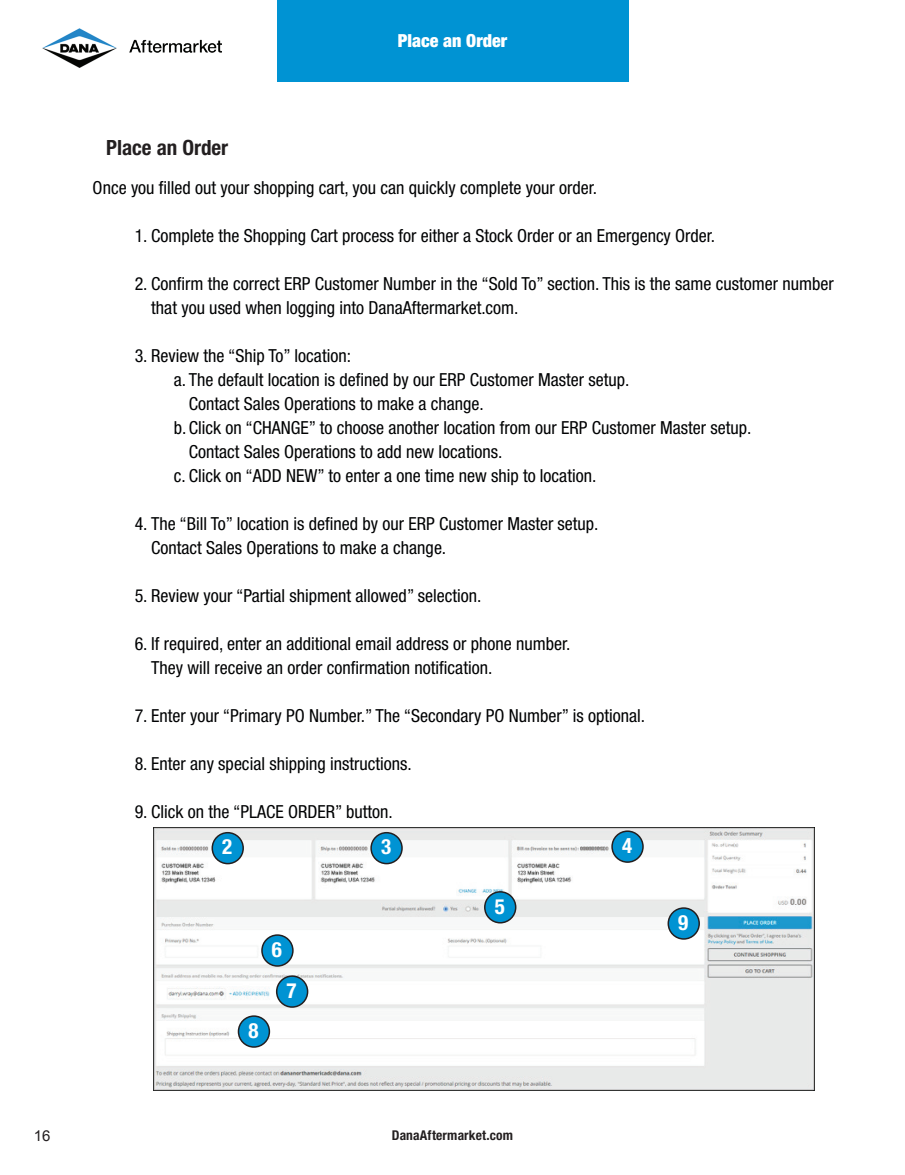
<style>
.page{position:relative;width:905px;height:1175px;background:#fff}
.page>*{position:absolute;margin:0;border:0;box-sizing:border-box;transform-origin:0 0}
.t1{font:700 condensed 21px "Helvetica Neue LT Pro";color:#231f20}
.t2{font:700 condensed 21px "Helvetica Neue LT Pro";color:#fff}
.t3{font:condensed 18px/24px "Helvetica Neue LT Pro";color:#010203}
.t4{font:900 condensed 18px "Helvetica Neue LT Pro";color:#fff}
.t5{font:15px "Arial";color:#231f20}
.t6{font:700 condensed 13.5px "Helvetica Neue LT Pro";letter-spacing:.01em;color:#231f20}
</style>
<div class="page">
<img style="left:42px;top:28px;width:180px;height:40px">
<div style="left:277px;top:0;width:351px;height:81px;background:#0093d3"></div>
<img style="left:153px;top:827px;width:661px;height:263px">
<div style="left:277px;top:976px;width:30px;height:31px;background:#0093d3;border-radius:50%"></div>
<div style="left:276px;top:975px;width:32px;height:32px;border:2px solid #231f20;border-radius:50%"></div>
<div style="left:212px;top:832px;width:31px;height:31px;background:#0093d3;border-radius:50%"></div>
<div style="left:211px;top:832px;width:33px;height:32px;border:2px solid #231f20;border-radius:50%"></div>
<div style="left:371px;top:832px;width:31px;height:31px;background:#0093d3;border-radius:50%"></div>
<div style="left:370px;top:832px;width:33px;height:32px;border:2px solid #231f20;border-radius:50%"></div>
<div style="left:612px;top:831px;width:31px;height:31px;background:#0093d3;border-radius:50%"></div>
<div style="left:611px;top:830px;width:32px;height:32px;border:2px solid #231f20;border-radius:50%"></div>
<div style="left:485px;top:891px;width:30px;height:31px;background:#0093d3;border-radius:50%"></div>
<div style="left:484px;top:891px;width:32px;height:32px;border:2px solid #231f20;border-radius:50%"></div>
<div style="left:262px;top:935px;width:31px;height:31px;background:#0093d3;border-radius:50%"></div>
<div style="left:261px;top:934px;width:32px;height:32px;border:2px solid #231f20;border-radius:50%"></div>
<div style="left:238px;top:1016px;width:31px;height:31px;background:#0093d3;border-radius:50%"></div>
<div style="left:238px;top:1015px;width:32px;height:32px;border:2px solid #231f20;border-radius:50%"></div>
<div style="left:668px;top:908px;width:31px;height:31px;background:#0093d3;border-radius:50%"></div>
<div style="left:667px;top:907px;width:33px;height:32px;border:2px solid #231f20;border-radius:50%"></div>
<p class="t4" style="left:398px;top:29px;width:111px">Place an Order</p>
<p class="t1" style="left:106px;top:135px;width:124px">Place an Order</p>
<p class="t3" style="left:93px;top:176px;width:506px">Once you filled out your shopping cart, you can quickly complete your order.</p>
<p class="t3" style="left:135px;top:224px;width:582px">1. Complete the Shopping Cart process for either a Stock Order or an Emergency Order.</p>
<p class="t3" style="left:151px;top:272px;width:684px;text-indent:-17px">2. Confirm the correct ERP Customer Number in the “Sold To” section. This is the same customer number that you used when logging into DanaAftermarket.com.</p>
<p class="t3" style="left:135px;top:344px;width:218px">3. Review the “Ship To” location:</p>
<p class="t3" style="left:174px;top:368px;width:457px">a. The default location is defined by our ERP Customer Master setup.</p>
<p class="t3" style="left:189px;top:392px;width:296px">Contact Sales Operations to make a change.</p>
<p class="t3" style="left:174px;top:416px;width:579px">b. Click on “CHANGE” to choose another location from our ERP Customer Master setup.</p>
<p class="t3" style="left:189px;top:440px;width:315px">Contact Sales Operations to add new locations.</p>
<p class="t3" style="left:174px;top:464px;width:424px">c. Click on “ADD NEW” to enter a one time new ship to location.</p>
<p class="t3" style="left:151px;top:512px;width:449px;text-indent:-17px">4. The “Bill To” location is defined by our ERP Customer Master setup.<br>Contact Sales Operations to make a change.</p>
<p class="t3" style="left:135px;top:584px;width:348px">5. Review your “Partial shipment allowed” selection.</p>
<p class="t3" style="left:151px;top:632px;width:421px;text-indent:-17px">6. If required, enter an additional email address or phone number.<br>They will receive an order confirmation notification.</p>
<p class="t3" style="left:135px;top:704px;width:512px">7. Enter your “Primary PO Number.” The “Secondary PO Number” is optional.</p>
<p class="t3" style="left:135px;top:752px;width:278px">8. Enter any special shipping instructions.</p>
<p class="t3" style="left:135px;top:800px;width:260px">9. Click on the “PLACE ORDER” button.</p>
<p class="t2" style="left:222px;top:834px;width:12px">2</p>
<p class="t2" style="left:381px;top:834px;width:12px">3</p>
<p class="t2" style="left:622px;top:832px;width:12px">4</p>
<p class="t2" style="left:248px;top:1017px;width:12px">8</p>
<p class="t2" style="left:272px;top:936px;width:12px">6</p>
<p class="t2" style="left:286px;top:977px;width:12px">7</p>
<p class="t2" style="left:494px;top:893px;width:12px">5</p>
<p class="t5" style="left:34px;top:1126px;width:18px">16</p>
<p class="t6" style="left:392px;top:1127px;width:123px">DanaAftermarket.com</p>
<p class="t2" style="left:678px;top:909px;width:12px">9</p>
</div>
